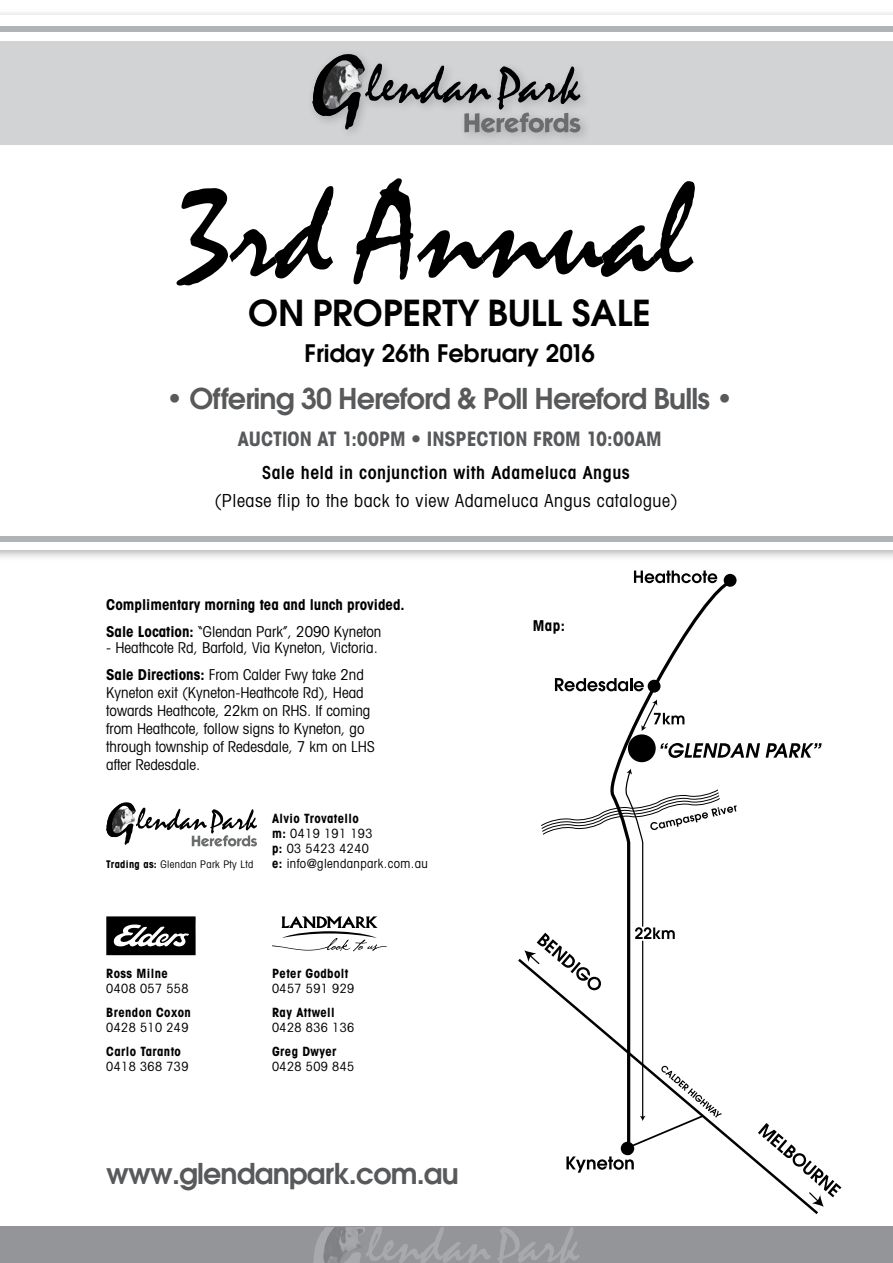
<style>
.page{position:relative;width:893px;height:1263px;background:#fff}
.page>*{position:absolute;margin:0;border:0;box-sizing:border-box;transform-origin:0 0}
.t1{font:137.55px "Mistral";color:#000}
.t2{font:600 35.55px "Avant Garde";color:#000}
.t3{font:600 28.5px "Avant Garde";letter-spacing:-.03em;color:#58595b}
.t4{font:600 24px "Avant Garde";color:#000}
.t5{font:700 condensed 19.95px "Avant Garde";color:#58595b}
.t6{font:condensed 18px "Avant Garde";letter-spacing:.03em;color:#000}
.t7{font:600 condensed 18px "Avant Garde";letter-spacing:.03em;color:#000}
.t8{font:condensed 15px/18px "Avant Garde";color:#000}
.t9{font:700 condensed 15px/26.5px "Avant Garde";color:#000}
.t10{font:condensed 12.75px/15.3px "Avant Garde";letter-spacing:.03em;color:#000}
.t11{font:700 condensed 12.75px "Avant Garde";letter-spacing:.03em;color:#000}
.t12{font:condensed 10.5px "Avant Garde";letter-spacing:.03em;color:#000}
.s1{font-weight:400}
.s2{font-weight:700}
</style>
<div class="page">
<div style="left:0;top:9px;width:893px;height:552px;background:#000;opacity:.3"></div>
<div style="left:0;top:15px;width:893px;height:534px;background:#fff"></div>
<svg style="left:518px;top:959px;width:300px;height:255px"></svg>
<svg style="left:597px;top:577px;width:140px;height:581px"></svg>
<hr style="left:642px;top:941px;width:1px;height:176px;background:#000">
<div style="left:621px;top:1142px;width:13px;height:13px;background:#000;border-radius:50%"></div>
<div style="left:648px;top:680px;width:12px;height:13px;background:#000;border-radius:50%"></div>
<div style="left:724px;top:574px;width:12px;height:13px;background:#000;border-radius:50%"></div>
<div style="left:628px;top:734px;width:28px;height:28px;background:#000;border-radius:50%"></div>
<svg style="left:660px;top:743px;width:100px;height:15px"></svg>
<svg style="left:766px;top:743px;width:56px;height:15px"></svg>
<svg style="left:641px;top:699px;width:43px;height:32px"></svg>
<svg style="left:555px;top:678px;width:89px;height:13px"></svg>
<svg style="left:566px;top:1156px;width:68px;height:17px"></svg>
<svg style="left:634px;top:570px;width:83px;height:13px"></svg>
<svg style="left:758px;top:1123px;width:83px;height:84px"></svg>
<svg style="left:626px;top:1065px;width:96px;height:84px"></svg>
<svg style="left:524px;top:769px;width:213px;height:222px"></svg>
<svg style="left:106px;top:802px;width:151px;height:44px"></svg>
<div style="left:0;top:41px;width:893px;height:104px;background:#d1d3d4"></div>
<div style="left:0;top:26px;width:893px;height:6px;background:#b1b4b6"></div>
<div style="left:0;top:536px;width:893px;height:6px;background:#b1b4b6"></div>
<div style="left:0;top:1227px;width:893px;height:36px;background:#939598"></div>
<svg style="left:312px;top:54px;width:268px;height:79px"></svg>
<svg style="left:106px;top:916px;width:90px;height:39px"></svg>
<svg style="left:272px;top:916px;width:115px;height:35px"></svg>
<svg style="left:497px;top:1227px;width:83px;height:36px"></svg>
<svg style="left:313px;top:1227px;width:178px;height:36px"></svg>
<h1 class="t1" style="left:179px;top:156px;width:516px">3rd Annual</h1>
<h2 class="t2" style="left:248px;top:290px;width:404px">ON PROPERTY BULL SALE</h2>
<h3 class="t4" style="left:304px;top:337px;width:292px">Friday 26th February 2016</h3>
<h3 class="t3" style="left:166px;top:380px;width:569px">• Offering 30 Hereford &amp; Poll Hereford Bulls •</h3>
<h3 class="t5" style="left:238px;top:426px;width:425px">AUCTION AT 1:00PM • INSPECTION FROM 10:00AM</h3>
<p class="t7" style="left:262px;top:461px;width:369px">Sale held in conjunction with Adameluca Angus</p>
<p class="t6" style="left:214px;top:490px;width:465px">(Please flip to the back to view Adameluca Angus catalogue)</p>
<p class="t9" style="left:106px;top:591px;width:300px">Complimentary morning tea and lunch provided.<br>Sale Location: <span class="s1">“Glendan Park”, 2090 Kyneton</span></p>
<p class="t8" style="left:106px;top:634px;width:273px;line-height:26.5px">- Heathcote Rd, Barfold, Via Kyneton, Victoria.<br><span class="s2">Sale Directions:</span> From Calder Fwy take 2nd</p>
<p class="t8" style="left:106px;top:683px;width:270px">Kyneton exit (Kyneton-Heathcote Rd), Head towards Heathcote, 22km on RHS. If coming from Heathcote, follow signs to Kyneton, go through township of Redesdale, 7 km on LHS after Redesdale.</p>
<p class="t12" style="left:106px;top:858px;width:149px"><span class="s2">Trading as:</span> Glendan Park Pty Ltd</p>
<p class="t10" style="left:272px;top:810px;width:157px"><span class="s2">Alvio Trovatello<br>m:</span> 0419 191 193<br><span class="s2">p:</span> 03 5423 4240<br><span class="s2">e:</span> info@glendanpark.com.au</p>
<p class="t11" style="left:106px;top:965px;width:63px">Ross Milne</p>
<p class="t10" style="left:106px;top:980px;width:84px">0408 057 558</p>
<p class="t11" style="left:106px;top:1004px;width:86px">Brendon Coxon</p>
<p class="t10" style="left:106px;top:1020px;width:84px">0428 510 249</p>
<p class="t11" style="left:106px;top:1043px;width:76px">Carlo Taranto</p>
<p class="t10" style="left:106px;top:1059px;width:84px">0418 368 739</p>
<p class="t11" style="left:272px;top:965px;width:78px">Peter Godbolt</p>
<p class="t10" style="left:272px;top:980px;width:84px">0457 591 929</p>
<p class="t11" style="left:272px;top:1004px;width:64px">Ray Attwell</p>
<p class="t10" style="left:272px;top:1020px;width:84px">0428 836 136</p>
<p class="t11" style="left:272px;top:1043px;width:66px">Greg Dwyer</p>
<p class="t10" style="left:272px;top:1059px;width:84px">0428 509 845</p>
<h3 class="t3" style="left:106px;top:1155px;width:354px">www.glendanpark.com.au</h3>
<p class="t9" style="left:533px;top:612px;width:34px">Map:</p>
</div>
